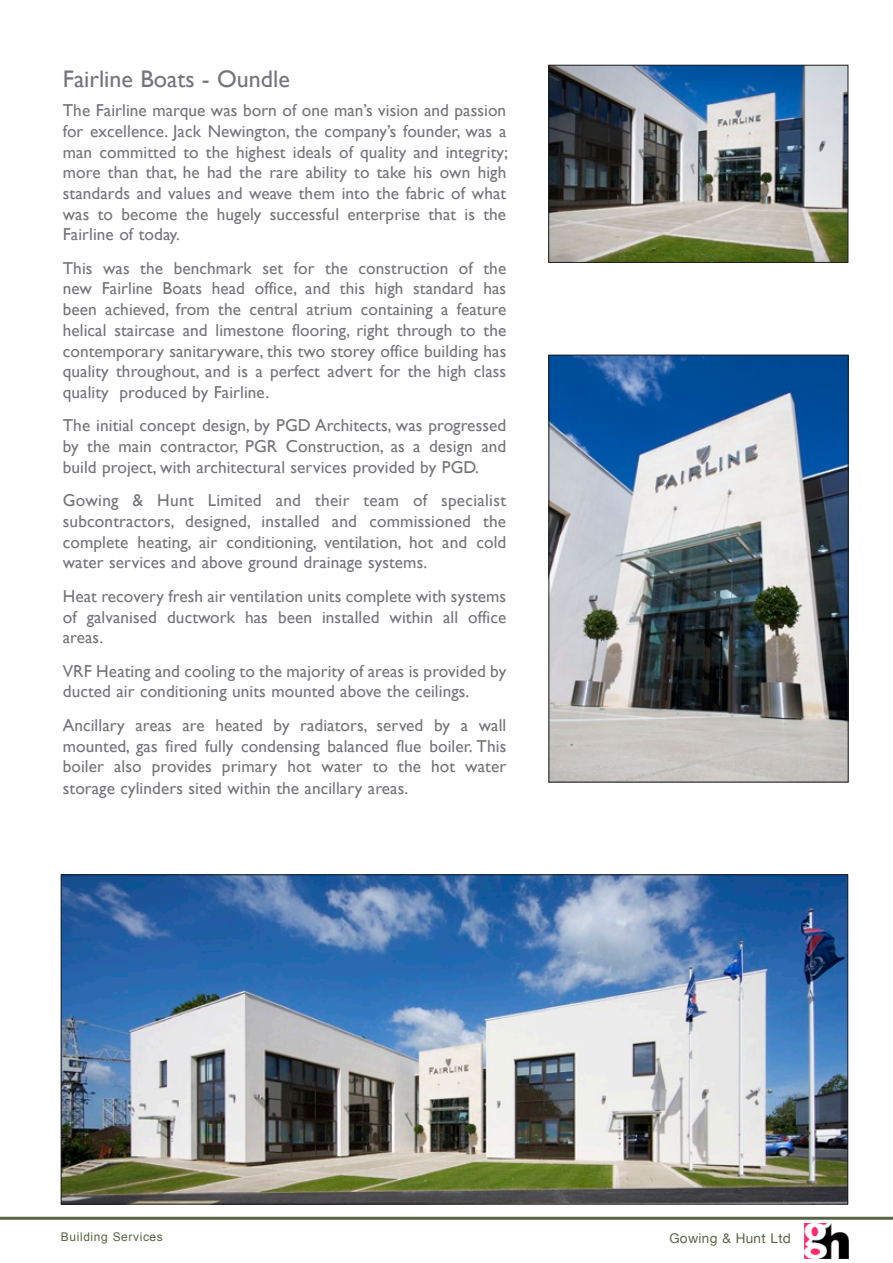
<style>
.page{position:relative;width:893px;height:1263px;background:#fff}
.page>*{position:absolute;margin:0;border:0;box-sizing:border-box;transform-origin:0 0}
.t1{font:24px "Gill Sans";color:#757479}
.t2{font:17.25px/20.7px "Gill Sans";letter-spacing:.005em;color:#757479;text-align:justify}
.t3{font:13.5px "Helvetica Neue";letter-spacing:.025em;color:#5a6446}
.t4{font:12px "Arial";letter-spacing:.05em;color:#5a6446}
</style>
<div class="page">
<hr style="left:0;top:1217px;width:893px;height:3px;background:#5a6446">
<img style="left:804px;top:1223px;width:44px;height:35px">
<img style="left:63px;top:876px;width:783px;height:326px">
<img style="left:550px;top:67px;width:296px;height:194px">
<div style="left:548px;top:65px;width:300px;height:198px;border:1px solid #1b1c20"></div>
<img style="left:551px;top:357px;width:295px;height:423px">
<div style="left:549px;top:355px;width:299px;height:427px;border:1px solid #1b1c20"></div>
<h1 class="t1" style="left:63px;top:65px;width:229px">Fairline Boats - Oundle</h1>
<p class="t2" style="left:63px;top:100px;width:447px">The Fairline marque was born of one man’s vision and passion for excellence. Jack Newington, the company’s founder, was a man committed to the highest ideals of quality and integrity; more than that, he had the rare ability to take his own high standards and values and weave them into the fabric of what was to become the hugely successful enterprise that is the Fairline of today.</p>
<p class="t2" style="left:63px;top:257px;width:445px">This was the benchmark set for the construction of the new Fairline Boats head office, and this high standard has been achieved, from the central atrium containing a feature helical staircase and limestone flooring, right through to the contemporary sanitaryware, this two storey office building has quality throughout, and is a perfect advert for the high class quality produced by Fairline.</p>
<p class="t2" style="left:63px;top:415px;width:445px">The initial concept design, by PGD Architects, was progressed by the main contractor, PGR Construction, as a design and build project, with architectural services provided by PGD.</p>
<p class="t2" style="left:63px;top:490px;width:445px">Gowing &amp; Hunt Limited and their team of specialist subcontractors, designed, installed and commissioned the complete heating, air conditioning, ventilation, hot and cold water services and above ground drainage systems.</p>
<p class="t2" style="left:63px;top:585px;width:445px">Heat recovery fresh air ventilation units complete with systems of galvanised ductwork has been installed within all office areas.</p>
<p class="t2" style="left:63px;top:660px;width:445px">VRF Heating and cooling to the majority of areas is provided by ducted air conditioning units mounted above the ceilings.</p>
<p class="t2" style="left:63px;top:714px;width:445px">Ancillary areas are heated by radiators, served by a wall mounted, gas fired fully condensing balanced flue boiler. This boiler also provides primary hot water to the hot water storage cylinders sited within the ancillary areas.</p>
<p class="t4" style="left:61px;top:1230px;width:103px">Building Services</p>
<p class="t3" style="left:669px;top:1230px;width:123px">Gowing &amp; Hunt Ltd</p>
</div>
